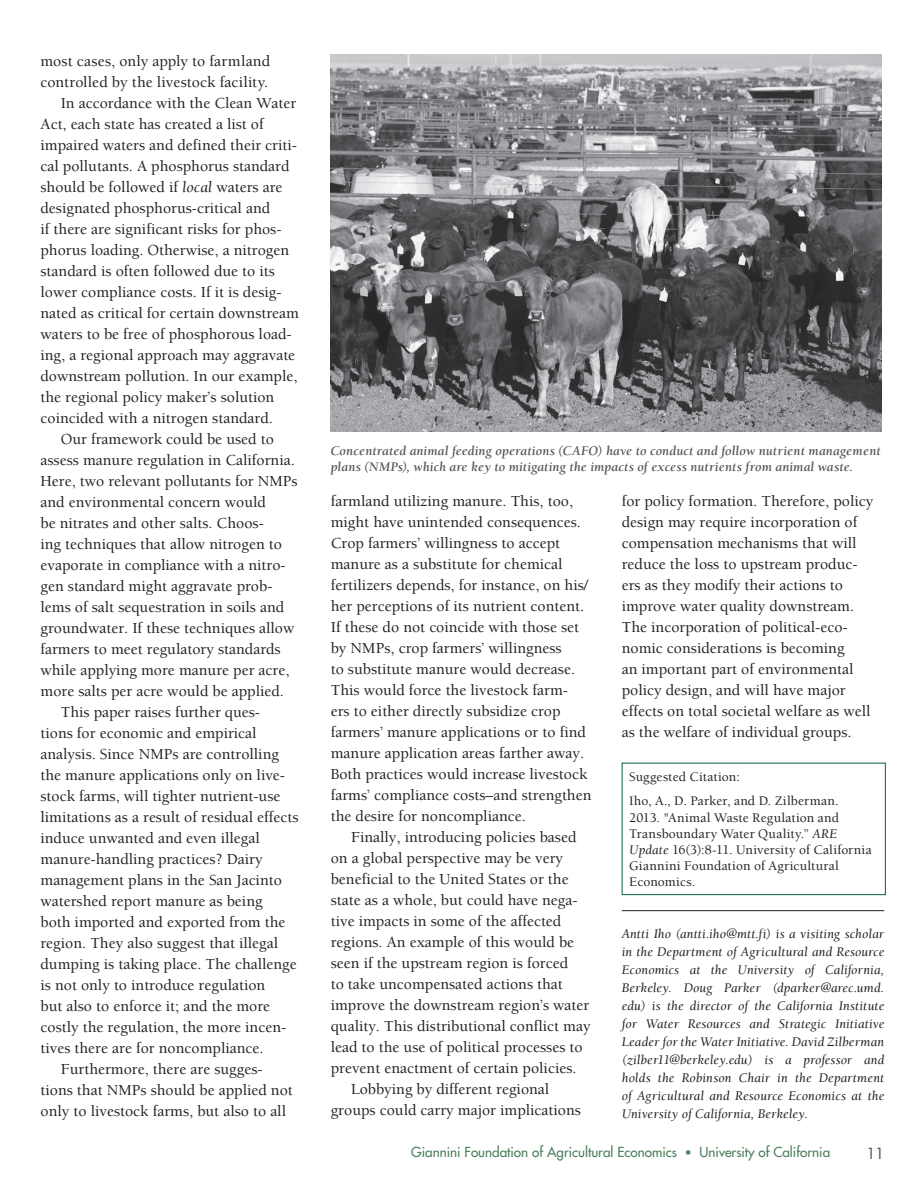
<style>
.page{position:relative;width:918px;height:1188px;background:#fff}
.page>*{position:absolute;margin:0;border:0;box-sizing:border-box;transform-origin:0 0}
.t1{font:500 15.75px/21px "Berkeley Std";color:#231f20}
.t2{font:500 15px "Futura Std";color:#57585a}
.t3{font:italic 13.5px/18px "Berkeley Std";color:#231f20;text-align:justify}
.t4{font:500 13.5px/16.2px "Berkeley Std";letter-spacing:.015em;color:#231f20}
.t5{font:italic 700 13.5px/16.2px "Berkeley Std";letter-spacing:.01em;color:#57585a}
.t6{font:500 13.5px "Futura Std";color:#4a805c}
.s1{font-weight:400;font-style:italic}
.s2{font-size:12px}
</style>
<div class="page">
<hr style="left:622px;top:910px;width:262px;height:1px;background:#231f20">
<div style="left:622px;top:763px;width:264px;height:132px;border:1px solid #056235"></div>
<img style="left:331px;top:54px;width:551px;height:377px">
<p class="t1" style="left:40px;top:51px;width:231px">most cases, only apply to farmland controlled by the livestock facility.</p>
<p class="t1" style="left:40px;top:93px;width:260px;text-indent:20px">In accordance with the Clean Water Act, each state has created a list of impaired waters and defined their criti&shy;cal pollutants. A phosphorus standard should be followed if <span class="s1">local</span> waters are designated phosphorus-critical and<br>if there are significant risks for phos&shy;phorus loading. Otherwise, a nitrogen standard is often followed due to its lower compliance costs. If it is desig&shy;nated as critical for certain downstream waters to be free of phosphorous load&shy;ing, a regional approach may aggravate downstream pollution. In our example, the regional policy maker’s solution coincided with a nitrogen standard.</p>
<p class="t1" style="left:40px;top:429px;width:259px;text-indent:20px">Our framework could be used to assess manure regulation in California.<br>Here, two relevant pollutants for NMPs and environmental concern would<br>be nitrates and other salts. Choos-<br>ing techniques that allow nitrogen to evaporate in compliance with a nitro&shy;gen standard might aggravate prob&shy;lems of salt sequestration in soils and groundwater. If these techniques allow farmers to meet regulatory standards while applying more manure per acre, more salts per acre would be applied.</p>
<p class="t1" style="left:40px;top:702px;width:260px;text-indent:20px">This paper raises further ques-<br>tions for economic and empirical analysis. Since NMPs are controlling the manure applications only on live&shy;stock farms, will tighter nutrient-use limitations as a result of residual effects induce unwanted and even illegal manure-handling practices? Dairy management plans in the San Jacinto watershed report manure as being<br>both imported and exported from the region. They also suggest that illegal dumping is taking place. The challenge is not only to introduce regulation<br>but also to enforce it; and the more costly the regulation, the more incen&shy;tives there are for noncompliance.</p>
<p class="t1" style="left:40px;top:1059px;width:254px;text-indent:20px">Furthermore, there are sugges&shy;tions that NMPs should be applied not only to livestock farms, but also to all</p>
<p class="t5" style="left:331px;top:443px;width:551px">Concentrated animal feeding operations (CAFO) have to conduct and follow nutrient management plans (NMPs), which are key to mitigating the impacts of excess nutrients from animal waste.</p>
<p class="t1" style="left:331px;top:491px;width:262px">farmland utilizing manure. This, too, might have unintended consequences.<br>Crop farmers’ willingness to accept manure as a substitute for chemical fertilizers depends, for instance, on his/ her perceptions of its nutrient content.<br>If these do not coincide with those set by NMPs, crop farmers’ willingness<br>to substitute manure would decrease.<br>This would force the livestock farm-<br>ers to either directly subsidize crop farmers’ manure applications or to find manure application areas farther away.<br>Both practices would increase livestock farms’ compliance costs–and strengthen the desire for noncompliance.</p>
<p class="t1" style="left:331px;top:827px;width:261px;text-indent:20px">Finally, introducing policies based on a global perspective may be very beneficial to the United States or the state as a whole, but could have nega&shy;tive impacts in some of the affected regions. An example of this would be seen if the upstream region is forced<br>to take uncompensated actions that improve the downstream region’s water quality. This distributional conflict may lead to the use of political processes to prevent enactment of certain policies.</p>
<p class="t1" style="left:331px;top:1079px;width:252px;text-indent:20px">Lobbying by different regional groups could carry major implications</p>
<p class="t1" style="left:622px;top:491px;width:253px">for policy formation. Therefore, policy design may require incorporation of compensation mechanisms that will reduce the loss to upstream produc&shy;ers as they modify their actions to improve water quality downstream.<br>The incorporation of political-eco&shy;nomic considerations is becoming<br>an important part of environmental policy design, and will have major effects on total societal welfare as well as the welfare of individual groups.</p>
<p class="t4" style="left:629px;top:769px;width:112px">Suggested Citation:</p>
<p class="t4" style="left:629px;top:793px;width:244px">Iho, A., D. Parker, and D. Zilberman.<br>2013. "Animal Waste Regulation and Transboundary Water Quality.” <span class="s1">ARE Update</span> 16(3):8-11. University of California Giannini Foundation of Agricultural Economics.</p>
<p class="t3" style="left:622px;top:925px;width:264px">Antti Iho (antti.iho@mtt.fi) is a visiting scholar in the Department of Agricultural and Resource Economics at the University of California, Berkeley. Doug Parker (dparker@arec.umd. edu) is the director of the California Institute for Water Resources and Strategic Initiative Leader for the Water Initiative. David Zilberman (zilber11@berkeley.edu) is a professor and holds the Robinson Chair in the Department of Agricultural and Resource Economics at the University of California, Berkeley.</p>
<p class="t6" style="left:411px;top:1144px;width:421px">Giannini Foundation of Agricultural Economics <span class="s2">•</span> University of California</p>
<p class="t2" style="left:867px;top:1144px;width:19px">11</p>
</div>
